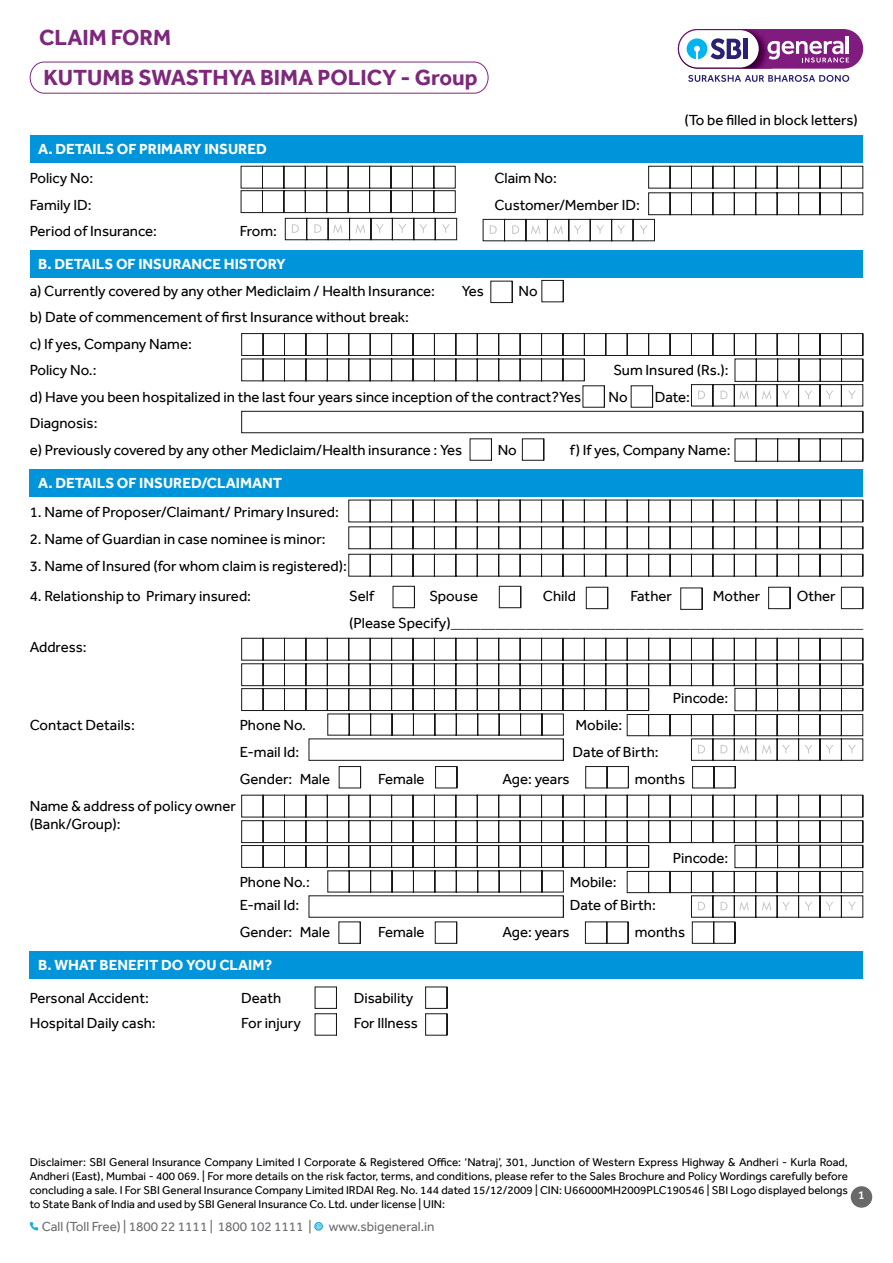
<style>
.page{position:relative;width:893px;height:1263px;background:#fff}
.page>*{position:absolute;margin:0;border:0;box-sizing:border-box;transform-origin:0 0}
.t1{font:700 22.5px/40.3px "Effra";color:#7e287c}
.t2{font:15px/26.5px "Effra";color:#000}
.t3{font:700 15px "Effra";color:#fff}
.t4{font:13.5px "Effra";color:#6d6e71}
.t5{font:500 12px "Effra";color:#fff}
.t6{font:11.7px/14px "Effra";color:#000;text-align:justify}
</style>
<div class="page">
<svg style="left:30px;top:1222px;width:8px;height:8px"></svg>
<svg style="left:314px;top:1222px;width:9px;height:9px"></svg>
<svg style="left:316px;top:1223px;width:6px;height:6px"></svg>
<div style="left:851px;top:1186px;width:21px;height:22px;background:#686968;border-radius:50%"></div>
<div style="left:30px;top:135px;width:832px;height:27px;background:#0095da"></div>
<div style="left:30px;top:251px;width:832px;height:27px;background:#0095da"></div>
<div style="left:30px;top:469px;width:833px;height:27px;background:#0095da"></div>
<div style="left:30px;top:952px;width:833px;height:27px;background:#0095da"></div>
<div style="left:678px;top:29px;width:185px;height:40px;background:#801c7d;border-radius:20px"></div>
<img style="left:678px;top:29px;width:94px;height:40px">
<div style="left:679px;top:30px;width:80px;height:38px;background:#fff;border-radius:19px"></div>
<svg style="left:687px;top:38px;width:54px;height:21px"></svg>
<div style="left:743px;top:39px;width:5px;height:20px;background:#2a2076"></div>
<hr style="left:846px;top:36px;width:3px;height:18px;background:#fff">
<svg style="left:767px;top:41px;width:82px;height:22px"></svg>
<svg style="left:688px;top:75px;width:161px;height:7px"></svg>
<div style="left:30px;top:62px;width:458px;height:32px;border:1px solid #7e287c;border-radius:15px"></div>
<svg style="left:240px;top:165px;width:217px;height:75px"></svg>
<svg style="left:482px;top:165px;width:382px;height:77px"></svg>
<svg style="left:348px;top:499px;width:516px;height:78px"></svg>
<svg style="left:314px;top:986px;width:23px;height:50px"></svg>
<svg style="left:425px;top:986px;width:23px;height:50px"></svg>
<svg style="left:392px;top:585px;width:23px;height:23px"></svg>
<svg style="left:499px;top:585px;width:22px;height:23px"></svg>
<svg style="left:585px;top:586px;width:23px;height:23px"></svg>
<svg style="left:680px;top:587px;width:23px;height:23px"></svg>
<svg style="left:768px;top:586px;width:23px;height:23px"></svg>
<svg style="left:841px;top:586px;width:23px;height:23px"></svg>
<svg style="left:490px;top:280px;width:23px;height:23px"></svg>
<svg style="left:541px;top:280px;width:23px;height:23px"></svg>
<svg style="left:241px;top:333px;width:623px;height:129px"></svg>
<svg style="left:241px;top:637px;width:623px;height:307px"></svg>
<h1 class="t1" style="left:39px;top:17px;width:440px">CLAIM FORM<br>KUTUMB SWASTHYA BIMA POLICY - Group</h1>
<p class="t2" style="left:685px;top:106px;width:175px">(To be filled in block letters)</p>
<p class="t3" style="left:38px;top:140px;width:230px">A. DETAILS OF PRIMARY INSURED</p>
<p class="t2" style="left:30px;top:165px;width:65px">Policy No:</p>
<p class="t2" style="left:494px;top:165px;width:64px">Claim No:</p>
<p class="t2" style="left:30px;top:191px;width:63px">Family ID:</p>
<p class="t2" style="left:494px;top:191px;width:147px">Customer/Member ID:</p>
<p class="t2" style="left:30px;top:218px;width:129px">Period of Insurance:</p>
<p class="t2" style="left:240px;top:218px;width:39px">From:</p>
<p class="t3" style="left:38px;top:255px;width:249px">B. DETAILS OF INSURANCE HISTORY</p>
<p class="t2" style="left:30px;top:277px;width:407px">a) Currently covered by any other Mediclaim / Health Insurance:</p>
<p class="t2" style="left:462px;top:277px;width:24px">Yes</p>
<p class="t2" style="left:518px;top:277px;width:21px">No</p>
<p class="t2" style="left:30px;top:304px;width:381px">b) Date of commencement of first Insurance without break: c) If yes, Company Name:<br>Policy No.:</p>
<p class="t2" style="left:614px;top:357px;width:117px">Sum Insured (Rs.):</p>
<p class="t2" style="left:30px;top:383px;width:553px">d) Have you been hospitalized in the last four years since inception of the contract?Yes</p>
<p class="t2" style="left:608px;top:383px;width:21px">No</p>
<p class="t2" style="left:655px;top:383px;width:37px">Date:</p>
<p class="t2" style="left:30px;top:410px;width:434px">Diagnosis:<br>e) Previously covered by any other Mediclaim/Health insurance : Yes</p>
<p class="t2" style="left:498px;top:436px;width:21px">No</p>
<p class="t2" style="left:570px;top:436px;width:162px">f) If yes, Company Name:</p>
<p class="t3" style="left:38px;top:474px;width:246px">A. DETAILS OF INSURED/CLAIMANT</p>
<p class="t2" style="left:30px;top:499px;width:311px">1. Name of Proposer/Claimant/ Primary Insured:</p>
<p class="t2" style="left:30px;top:526px;width:297px">2. Name of Guardian in case nominee is minor:</p>
<p class="t2" style="left:30px;top:553px;width:319px">3. Name of Insured (for whom claim is registered):</p>
<p class="t2" style="left:30px;top:582px;width:223px">4. Relationship to Primary insured:</p>
<p class="t2" style="left:349px;top:582px;width:26px">Self</p>
<p class="t2" style="left:429px;top:582px;width:50px">Spouse</p>
<p class="t2" style="left:543px;top:582px;width:35px">Child</p>
<p class="t2" style="left:630px;top:582px;width:43px">Father</p>
<p class="t2" style="left:713px;top:582px;width:49px">Mother</p>
<p class="t2" style="left:349px;top:582px;width:515px;line-height:27px;text-indent:447px">Other (Please Specify)_______________________________________________________</p>
<p class="t2" style="left:30px;top:633px;width:58px">Address:</p>
<p class="t2" style="left:673px;top:684px;width:57px">Pincode:</p>
<p class="t2" style="left:30px;top:711px;width:107px">Contact Details:</p>
<p class="t2" style="left:240px;top:711px;width:68px">Phone No.</p>
<p class="t2" style="left:575px;top:711px;width:48px">Mobile:</p>
<p class="t2" style="left:240px;top:738px;width:61px">E-mail Id:</p>
<p class="t2" style="left:572px;top:738px;width:88px">Date of Birth:</p>
<p class="t2" style="left:240px;top:765px;width:92px">Gender: Male</p>
<p class="t2" style="left:378px;top:765px;width:48px">Female</p>
<p class="t2" style="left:502px;top:765px;width:68px">Age: years</p>
<p class="t2" style="left:635px;top:765px;width:52px">months</p>
<p class="t2" style="left:30px;top:796px;width:208px;line-height:18px">Name &amp; address of policy owner (Bank/Group):</p>
<p class="t2" style="left:673px;top:845px;width:57px">Pincode:</p>
<p class="t2" style="left:240px;top:869px;width:72px">Phone No.:</p>
<p class="t2" style="left:570px;top:869px;width:48px">Mobile:</p>
<p class="t2" style="left:240px;top:891px;width:61px">E-mail Id:</p>
<p class="t2" style="left:570px;top:891px;width:88px">Date of Birth:</p>
<p class="t2" style="left:240px;top:918px;width:92px">Gender: Male</p>
<p class="t2" style="left:378px;top:918px;width:48px">Female</p>
<p class="t2" style="left:502px;top:918px;width:68px">Age: years</p>
<p class="t2" style="left:635px;top:918px;width:52px">months</p>
<p class="t3" style="left:38px;top:956px;width:236px">B. WHAT BENEFIT DO YOU CLAIM?</p>
<p class="t2" style="left:30px;top:984px;width:121px">Personal Accident:</p>
<p class="t2" style="left:241px;top:984px;width:42px">Death</p>
<p class="t2" style="left:354px;top:984px;width:61px">Disability</p>
<p class="t2" style="left:30px;top:1009px;width:127px">Hospital Daily cash:</p>
<p class="t2" style="left:241px;top:1009px;width:61px">For injury</p>
<p class="t2" style="left:354px;top:1009px;width:66px">For Illness</p>
<p class="t6" style="left:30px;top:1155px;width:820px">Disclaimer: SBI General Insurance Company Limited I Corporate &amp; Registered Office: ‘Natraj’, 301, Junction of Western Express Highway &amp; Andheri - Kurla Road, Andheri (East), Mumbai - 400 069. | For more details on the risk factor, terms, and conditions, please refer to the Sales Brochure and Policy Wordings carefully before concluding a sale. I For SBI General Insurance Company Limited IRDAI Reg. No. 144 dated 15/12/2009 | CIN: U66000MH2009PLC190546 | SBI Logo displayed belongs to State Bank of India and used by SBI General Insurance Co. Ltd. under license | UIN:</p>
<p class="t4" style="left:42px;top:1218px;width:271px">Call (Toll Free) | 1800 22 1111 | 1800 102 1111 |</p>
<p class="t4" style="left:329px;top:1218px;width:107px">www.sbigeneral.in</p>
<p class="t5" style="left:858px;top:1188px;width:14px">1<sup>1</sup></p>
</div>
